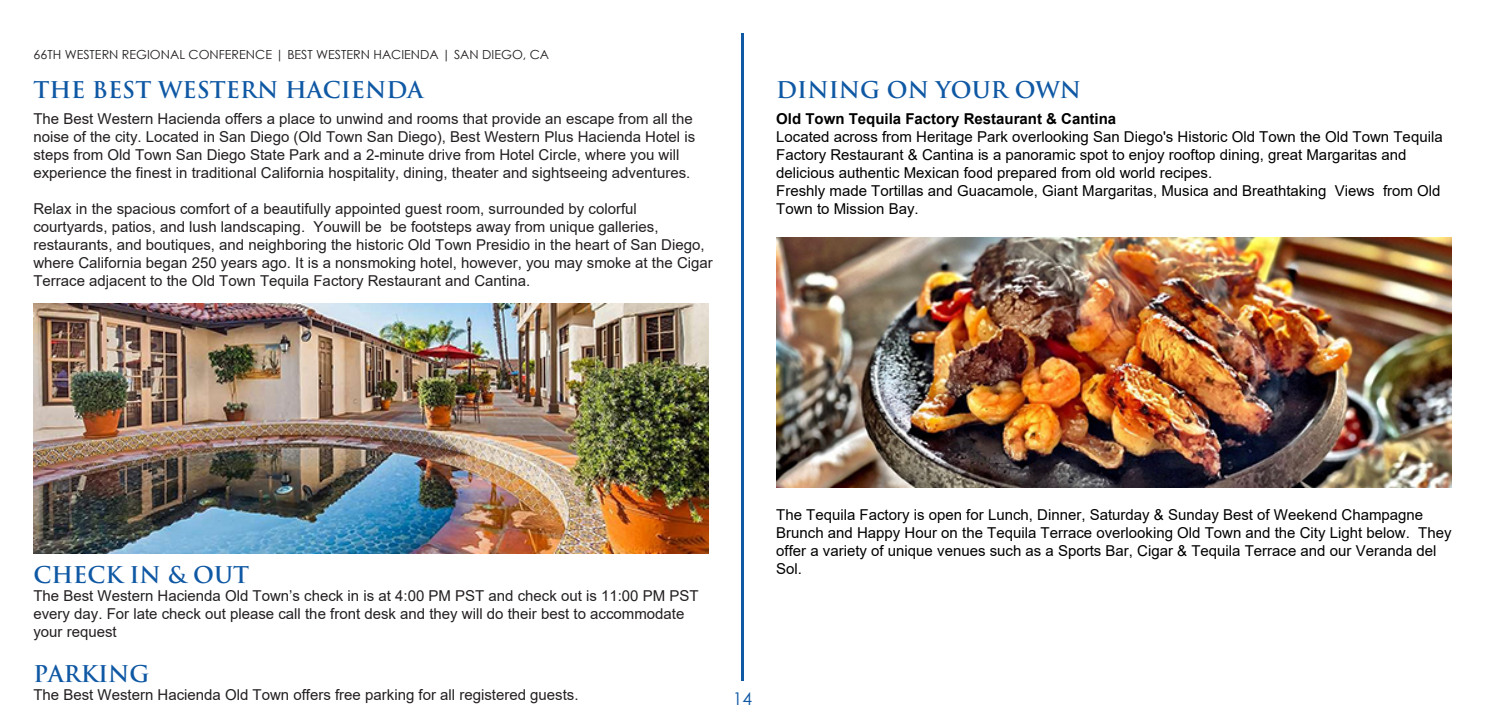
<style>
.page{position:relative;width:1485px;height:720px;background:#fff}
.page>*{position:absolute;margin:0;border:0;box-sizing:border-box;transform-origin:0 0}
.t1{font:700 22.5px "Trajan Pro";color:#0f58a4}
.t2{font:17.5px "Century Gothic";color:#0f58a4}
.t3{font:15px/18px "Arial";color:#231f20}
.t4{font:15px/18px "Arial";color:#010101}
.t5{font:700 15px "Arial";color:#010101}
.t6{font:12.5px "Century Gothic";color:#231f20}
</style>
<div class="page">
<img style="left:34px;top:304px;width:675px;height:250px">
<hr style="left:741px;top:33px;width:3px;height:648px;background:#0f58a4">
<img style="left:776px;top:238px;width:675px;height:250px">
<p class="t6" style="left:34px;top:46px;width:517px">66TH WESTERN REGIONAL CONFERENCE | BEST WESTERN HACIENDA | SAN DIEGO, CA</p>
<h1 class="t1" style="left:33px;top:75px;width:391px">THE BEST WESTERN HACIENDA</h1>
<p class="t3" style="left:33px;top:109px;width:663px">The Best Western Hacienda offers a place to unwind and rooms that provide an escape from all the noise of the city. Located in San Diego (Old Town San Diego), Best Western Plus Hacienda Hotel is steps from Old Town San Diego State Park and a 2-minute drive from Hotel Circle, where you will experience the finest in traditional California hospitality, dining, theater and sightseeing adventures.</p>
<p class="t3" style="left:33px;top:199px;width:681px">Relax in the spacious comfort of a beautifully appointed guest room, surrounded by colorful courtyards, patios, and lush landscaping. Youwill be be footsteps away from unique galleries, restaurants, and boutiques, and neighboring the historic Old Town Presidio in the heart of San Diego, where California began 250 years ago. It is a nonsmoking hotel, however, you may smoke at the Cigar Terrace adjacent to the Old Town Tequila Factory Restaurant and Cantina.</p>
<h1 class="t1" style="left:776px;top:75px;width:307px">DINING ON YOUR OWN</h1>
<p class="t5" style="left:776px;top:108px;width:342px">Old Town Tequila Factory Restaurant &amp; Cantina</p>
<p class="t4" style="left:776px;top:127px;width:668px">Located across from Heritage Park overlooking San Diego's Historic Old Town the Old Town Tequila Factory Restaurant &amp; Cantina is a panoramic spot to enjoy rooftop dining, great Margaritas and delicious authentic Mexican food prepared from old world recipes.<br>Freshly made Tortillas and Guacamole, Giant Margaritas, Musica and Breathtaking Views from Old Town to Mission Bay.</p>
<h1 class="t1" style="left:33px;top:561px;width:217px">CHECK IN &amp; OUT</h1>
<p class="t3" style="left:33px;top:586px;width:667px">The Best Western Hacienda Old Town’s check in is at 4:00 PM PST and check out is 11:00 PM PST every day. For late check out please call the front desk and they will do their best to accommodate your request</p>
<h1 class="t1" style="left:33px;top:660px;width:118px">PARKING</h1>
<p class="t3" style="left:33px;top:685px;width:547px">The Best Western Hacienda Old Town offers free parking for all registered guests.</p>
<p class="t4" style="left:776px;top:505px;width:677px">The Tequila Factory is open for Lunch, Dinner, Saturday &amp; Sunday Best of Weekend Champagne Brunch and Happy Hour on the Tequila Terrace overlooking Old Town and the City Light below. They offer a variety of unique venues such as a Sports Bar, Cigar &amp; Tequila Terrace and our Veranda del Sol.</p>
<p class="t2" style="left:733px;top:686px;width:21px">14</p>
</div>
